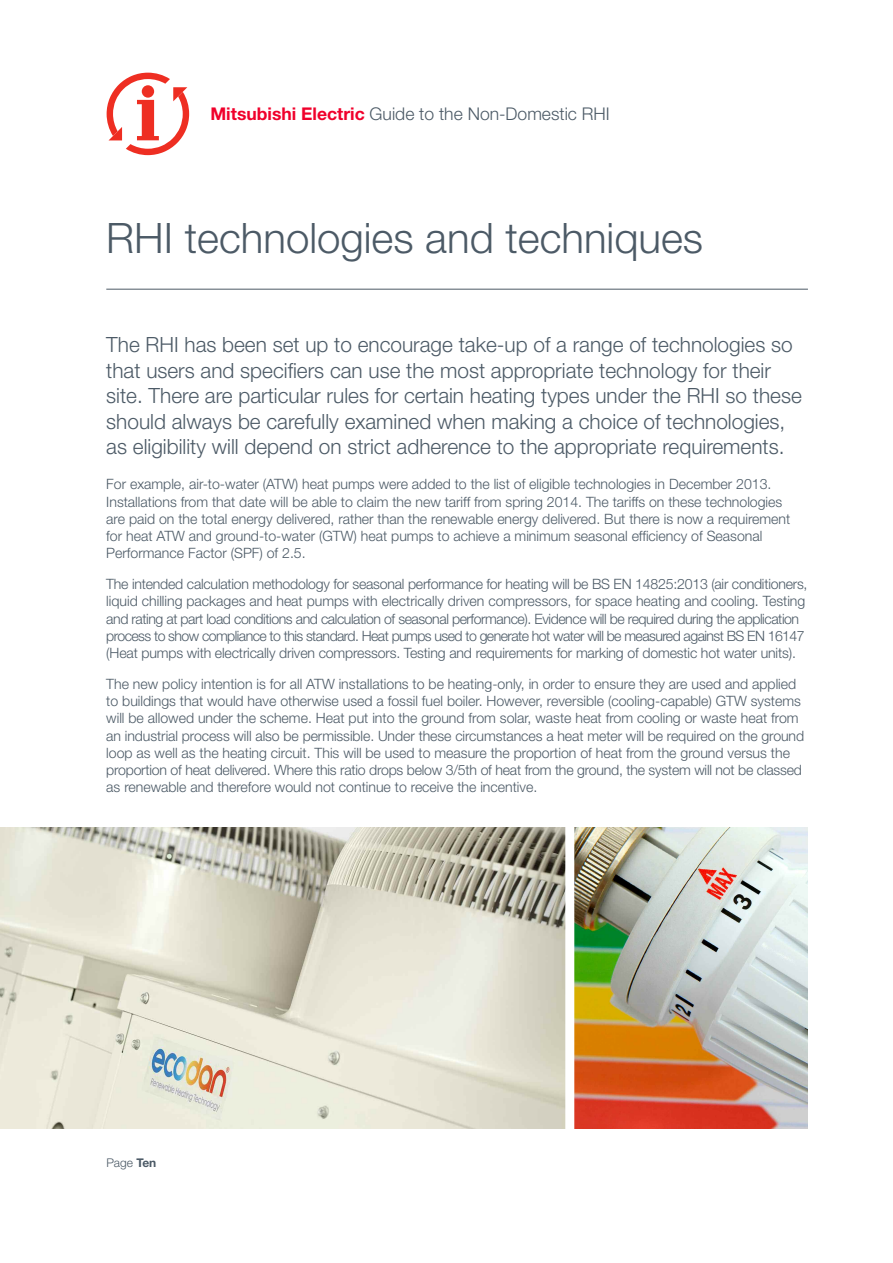
<style>
.page{position:relative;width:893px;height:1263px;background:#fff}
.page>*{position:absolute;margin:0;border:0;box-sizing:border-box;transform-origin:0 0}
.t1{font:300 42px "Helvetica Neue";color:#4c5a66}
.t2{font:300 21px/25.5px "Helvetica Neue";color:#4c5a66}
.t3{font:300 17.55px "Helvetica Neue";color:#4c5a66}
.t4{font:300 14.25px/17.2px "Helvetica Neue";color:#4c5a66}
.t5{font:300 12px "Helvetica Neue";color:#4c5a66}
.s1{font-weight:700;color:#f0002b}
.s2{font-weight:700}
</style>
<div class="page">
<hr style="left:106px;top:289px;width:702px;height:1px;background:#4c5a66">
<svg style="left:107px;top:73px;width:82px;height:82px"></svg>
<div style="left:142px;top:85px;width:12px;height:13px;background:#ee2e22;border-radius:50%"></div>
<img style="left:0;top:828px;width:808px;height:300px">
<div style="left:565px;top:816px;width:9px;height:330px;background:#fff"></div>
<p class="t3" style="left:210px;top:103px;width:401px"><span class="s1">Mitsubishi Electric</span> Guide to the Non-Domestic RHI</p>
<h1 class="t1" style="left:106px;top:213px;width:598px">RHI technologies and techniques</h1>
<p class="t2" style="left:106px;top:331px;width:697px">The RHI has been set up to encourage take-up of a range of technologies so that users and specifiers can use the most appropriate technology for their site. There are particular rules for certain heating types under the RHI so these should always be carefully examined when making a choice of technologies, as eligibility will depend on strict adherence to the appropriate requirements.</p>
<p class="t4" style="left:106px;top:475px;width:685px">For example, air-to-water (ATW) heat pumps were added to the list of eligible technologies in December 2013.<br>Installations from that date will be able to claim the new tariff from spring 2014. The tariffs on these technologies are paid on the total energy delivered, rather than the renewable energy delivered. But there is now a requirement for heat ATW and ground-to-water (GTW) heat pumps to achieve a minimum seasonal efficiency of Seasonal Performance Factor (SPF) of 2.5.</p>
<p class="t4" style="left:106px;top:575px;width:703px">The intended calculation methodology for seasonal performance for heating will be BS EN 14825:2013 (air conditioners, liquid chilling packages and heat pumps with electrically driven compressors, for space heating and cooling. Testing and rating at part load conditions and calculation of seasonal performance). Evidence will be required during the application process to show compliance to this standard. Heat pumps used to generate hot water will be measured against BS EN 16147 (Heat pumps with electrically driven compressors. Testing and requirements for marking of domestic hot water units).</p>
<p class="t4" style="left:106px;top:675px;width:699px">The new policy intention is for all ATW installations to be heating-only, in order to ensure they are used and applied to buildings that would have otherwise used a fossil fuel boiler. However, reversible (cooling-capable) GTW systems will be allowed under the scheme. Heat put into the ground from solar, waste heat from cooling or waste heat from an industrial process will also be permissible. Under these circumstances a heat meter will be required on the ground loop as well as the heating circuit. This will be used to measure the proportion of heat from the ground versus the proportion of heat delivered. Where this ratio drops below 3/5th of heat from the ground, the system will not be classed as renewable and therefore would not continue to receive the incentive.</p>
<p class="t5" style="left:106px;top:1156px;width:52px">Page <span class="s2">Ten</span></p>
</div>
